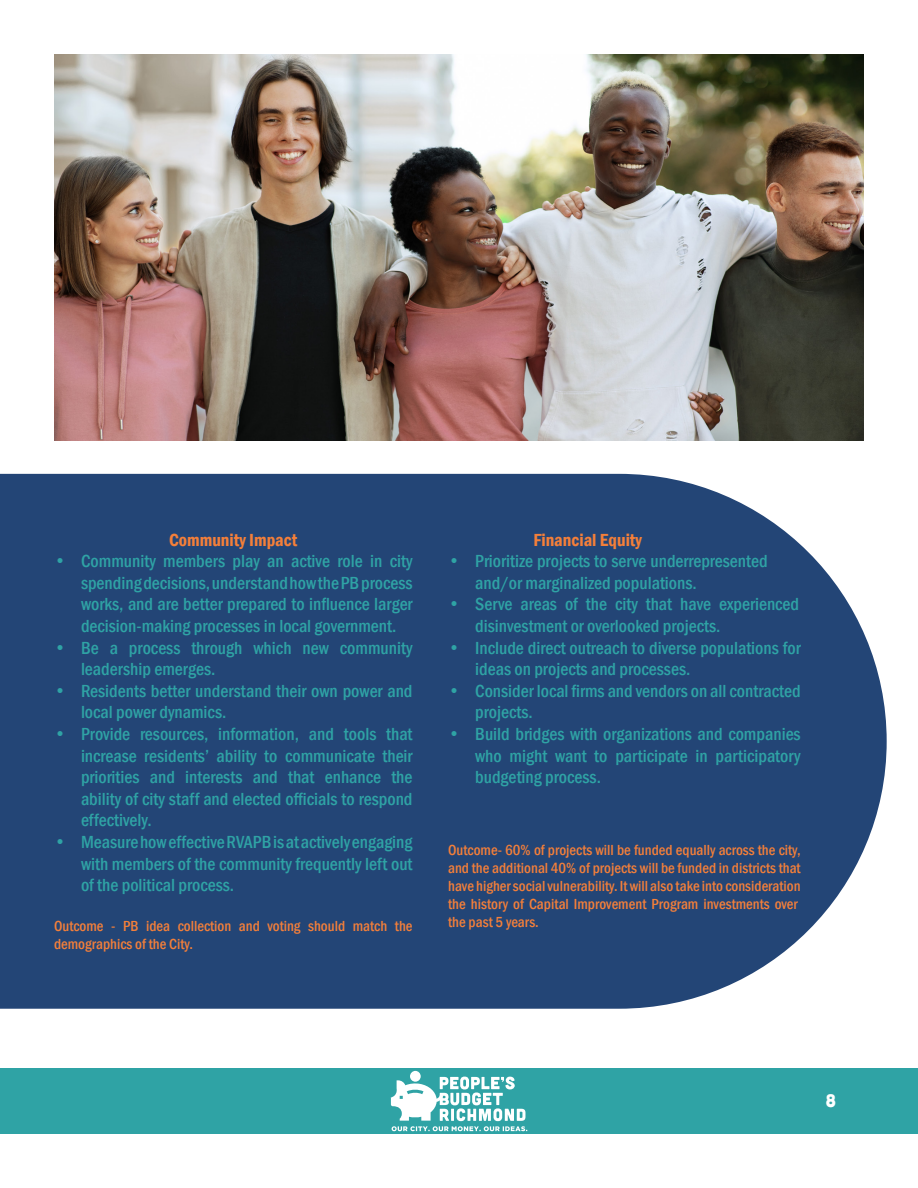
<style>
.page{position:relative;width:918px;height:1188px;background:#fff}
.page>*{position:absolute;margin:0;border:0;box-sizing:border-box;transform-origin:0 0}
.t1{font:500 condensed 18px/21.6px "Franklin Gothic";color:#2fa3a5}
.t2{font:600 condensed 18px "Franklin Gothic";color:#f47f3a}
.t3{font:18px "Cubano";color:#fff}
.t4{font:500 condensed 15px/18px "Franklin Gothic";color:#f47f3a}
</style>
<div class="page">
<div style="left:0;top:1068px;width:918px;height:66px;background:#2fa3a5"></div>
<div style="left:410px;top:1071px;width:11px;height:11px;background:#fff;border-radius:50%"></div>
<svg style="left:391px;top:1077px;width:136px;height:54px"></svg>
<div style="left:0;top:474px;width:887px;height:535px;background:#234576"></div>
<img style="left:54px;top:54px;width:810px;height:387px">
<p class="t2" style="left:169px;top:528px;width:130px">Community Impact</p>
<p class="t1" style="left:81px;top:550px;width:333px;text-align:justify;text-indent:-27px">• Community members play an active role in city spending decisions, understand how the PB process works, and are better prepared to influence larger decision-making processes in local government.</p>
<p class="t1" style="left:81px;top:637px;width:333px;text-indent:-27px">• Be a process through which new community leadership emerges.</p>
<p class="t1" style="left:81px;top:680px;width:333px;text-indent:-27px">• Residents better understand their own power and local power dynamics.</p>
<p class="t1" style="left:81px;top:723px;width:333px;text-align:justify;text-indent:-27px">• Provide resources, information, and tools that increase residents’ ability to communicate their priorities and interests and that enhance the ability of city staff and elected officials to respond effectively.</p>
<p class="t1" style="left:81px;top:831px;width:333px;text-align:justify;text-indent:-27px">• Measure how effective RVAPB is at actively engaging with members of the community frequently left out of the political process.</p>
<p class="t4" style="left:54px;top:917px;width:360px">Outcome - PB idea collection and voting should match the demographics of the City.</p>
<p class="t2" style="left:533px;top:528px;width:110px">Financial Equity</p>
<p class="t1" style="left:475px;top:550px;width:294px;text-indent:-27px">• Prioritize projects to serve underrepresented and/or marginalized populations.</p>
<p class="t1" style="left:475px;top:593px;width:326px;text-indent:-27px">• Serve areas of the city that have experienced disinvestment or overlooked projects.</p>
<p class="t1" style="left:475px;top:637px;width:327px;text-indent:-27px">• Include direct outreach to diverse populations for ideas on projects and processes.</p>
<p class="t1" style="left:475px;top:680px;width:327px;text-indent:-27px">• Consider local firms and vendors on all contracted projects.</p>
<p class="t1" style="left:475px;top:723px;width:327px;text-align:justify;text-indent:-27px">• Build bridges with organizations and companies who might want to participate in participatory budgeting process.</p>
<p class="t4" style="left:448px;top:841px;width:354px">Outcome- 60% of projects will be funded equally across the city, and the additional 40% of projects will be funded in districts that have higher social vulnerability. It will also take into consideration the history of Capital Improvement Program investments over the past 5 years.</p>
<p class="t3" style="left:826px;top:1089px;width:12px">8</p>
</div>
